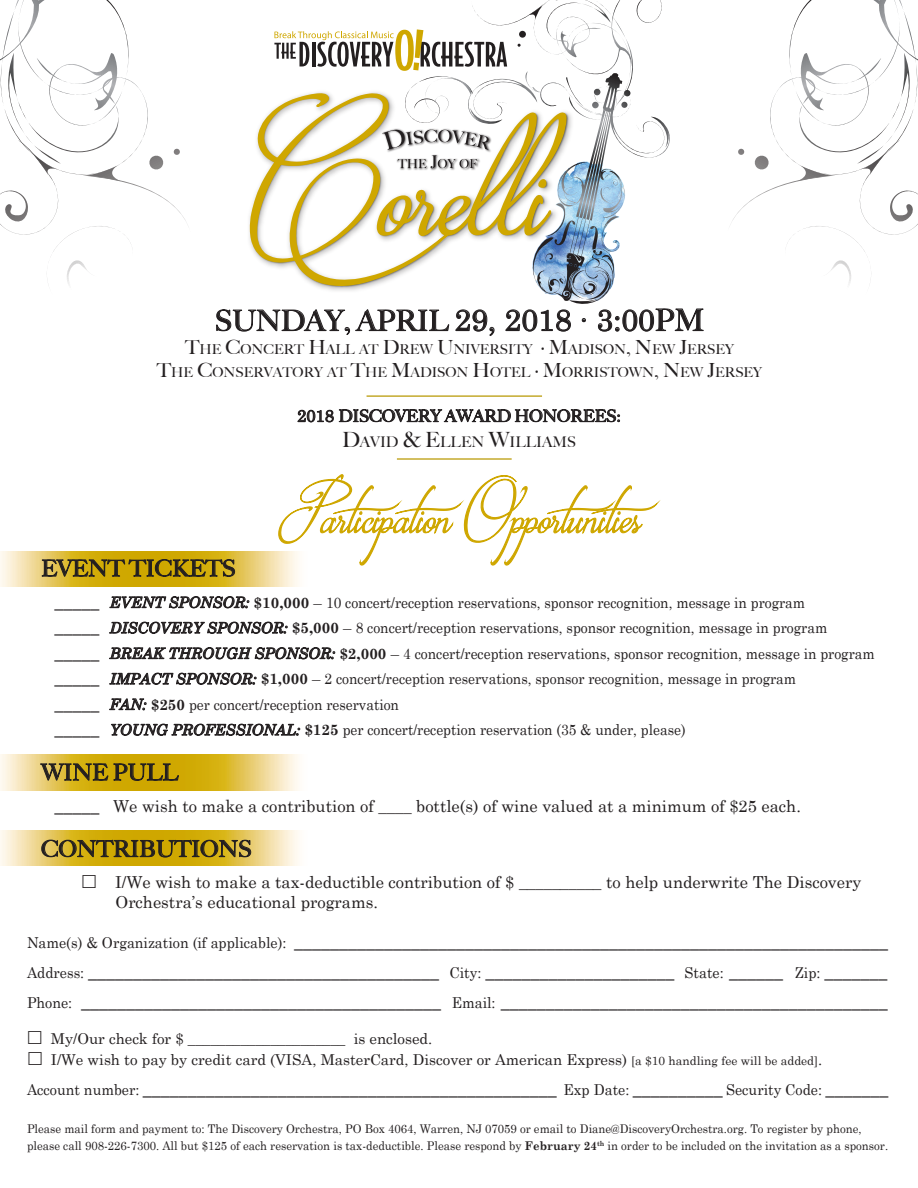
<style>
.page{position:relative;width:918px;height:1188px;background:#fff}
.page>*{position:absolute;margin:0;border:0;box-sizing:border-box;transform-origin:0 0}
.t1{font:73.5px "Brotherhood Script";color:#cfa700}
.t2{font:500 28.5px "Big Caslon";color:#231f20}
.t3{font:500 22.5px "Big Caslon";color:#231f20}
.t4{font:500 18px/30px "Avenir Next Condensed";color:#231f20;text-align:justify}
.t5{font:16.5px/19.8px "Century Schoolbook";color:#231f20}
.t6{font:500 16.5px "Big Caslon";color:#231f20}
.t7{font:15px/25.5px "Century Schoolbook";color:#231f20}
.t8{font:500 14.7px "Big Caslon";color:#231f20}
.t9{font:500 13.65px/23.4px "Big Caslon";color:#231f20;text-align:center}
.t10{font:12px/16.5px "Century Schoolbook";color:#231f20;scale:.95 1}
.s1{font-family:"Century Schoolbook";font-weight:400;font-size:30px}
.s2{font-size:30px}
.s3{font-size:19.5px}
.s4{font-family:"Myriad";font-weight:400;font-size:19.5px}
.s5{font-family:"Century Schoolbook";font-weight:400}
.s6{font-size:21px}
.s7{font-family:"Avenir Next Condensed";font-weight:500;font-size:18px}
.s8{font-style:italic}
.s9{font-weight:700}
.s10{font-family:"Century Schoolbook";font-weight:400;font-size:15px}
.s11{font-size:12px}
</style>
<div class="page">
<svg style="left:0;top:551px;width:278px;height:36px;background:#e1c454"></svg>
<svg style="left:0;top:755px;width:299px;height:35px;background:#e3c65b"></svg>
<svg style="left:0;top:830px;width:299px;height:36px;background:#e4c965"></svg>
<svg style="left:278px;top:458px;width:383px;height:129px"></svg>
<svg style="left:216px;top:0;width:488px;height:336px"></svg>
<svg style="left:41px;top:559px;width:194px;height:18px;background:#9f8316"></svg>
<svg style="left:110px;top:596px;width:139px;height:13px"></svg>
<svg style="left:109px;top:621px;width:179px;height:13px"></svg>
<svg style="left:109px;top:647px;width:226px;height:13px"></svg>
<svg style="left:109px;top:672px;width:148px;height:13px"></svg>
<svg style="left:109px;top:698px;width:38px;height:13px"></svg>
<svg style="left:111px;top:723px;width:189px;height:13px"></svg>
<svg style="left:40px;top:762px;width:139px;height:20px;background:#a78a18"></svg>
<svg style="left:41px;top:839px;width:210px;height:19px;background:#a4881a"></svg>
<svg style="left:298px;top:409px;width:322px;height:13px"></svg>
<svg style="left:732px;top:0;width:186px;height:285px"></svg>
<svg style="left:0;top:0;width:186px;height:286px"></svg>
<hr style="left:367px;top:395px;width:175px;height:2px;background:#c4aa2d">
<hr style="left:397px;top:458px;width:115px;height:2px;background:#c4aa2d">
<h2 class="t2" style="left:215px;top:297px;width:491px">SUNDAY, APRIL <span class="s1">29, 2018 ∙ 3:00</span><span class="s2">PM</span></h2>
<p class="t9" style="left:157px;top:337px;width:607px"><span class="s3">T</span>HE <span class="s3">C</span>ONCERT <span class="s3">H</span>ALL AT <span class="s3">D</span>REW <span class="s3">U</span>NIVERSITY <span class="s4">·</span> <span class="s3">M</span>ADISON<span class="s3">, N</span>EW <span class="s3">J</span>ERSEY<br><span class="s3">T</span>HE <span class="s3">C</span>ONSERVATORY AT <span class="s3">T</span>HE <span class="s3">M</span>ADISON <span class="s3">H</span>OTEL <span class="s4">·</span> <span class="s3">M</span>ORRISTOWN<span class="s3">, N</span>EW <span class="s3">J</span>ERSEY</p>
<p class="t6" style="left:297px;top:402px;width:325px"><span class="s5">2018</span> DISCOVERY AWARD HONOREES:</p>
<p class="t8" style="left:342px;top:430px;width:235px"><span class="s6">D</span>AVID <span class="s6">&amp; E</span>LLEN <span class="s6">W</span>ILLIAMS</p>
<h1 class="t1" style="left:279px;top:466px;width:393px">Participation Opportunities</h1>
<h3 class="t3" style="left:41px;top:550px;width:196px">EVENT TICKETS</h3>
<p class="t7" style="left:54px;top:589px;width:822px"><span class="s7">_____</span> <span class="s8">EVENT SPONSOR:</span> <span class="s9">$10,000</span> – 10 concert/reception reservations, sponsor recognition, message in program<br><span class="s7">_____</span> <span class="s8">DISCOVERY SPONSOR:</span> <span class="s9">$5,000</span> – 8 concert/reception reservations, sponsor recognition, message in program <span class="s7">_____</span> <span class="s8">BREAK THROUGH SPONSOR:</span> <span class="s9">$2,000</span> – 4 concert/reception reservations, sponsor recognition, message in program <span class="s7">_____</span> <span class="s8">IMPACT SPONSOR:</span> <span class="s9">$1,000</span> – 2 concert/reception reservations, sponsor recognition, message in program<br><span class="s7">_____</span> <span class="s8">FAN:</span> <span class="s9">$250</span> per concert/reception reservation<br><span class="s7">_____</span> <span class="s8">YOUNG PROFESSIONAL:</span> <span class="s9">$125</span> per concert/reception reservation (35 &amp; under, please)</p>
<h3 class="t3" style="left:41px;top:754px;width:139px">WINE PULL</h3>
<p class="t5" style="left:54px;top:795px;width:748px"><span class="s7">_____</span> We wish to make a contribution of ____ bottle(s) of wine valued at a minimum of $25 each.</p>
<h3 class="t3" style="left:41px;top:830px;width:212px">CONTRIBUTIONS</h3>
<p class="t5" style="left:115px;top:872px;width:748px">I/We wish to make a tax-deductible contribution of $ __________ to help underwrite The Discovery<br>Orchestra’s educational programs.</p>
<p class="t4" style="left:27px;top:926px;width:863px"><span class="s10">Name(s) &amp; Organization (if applicable):</span> __________________________________________________________________ <span class="s10">Address:</span> _______________________________________ <span class="s10">City:</span> _____________________ <span class="s10">State:</span> ______ <span class="s10">Zip:</span> _______ <span class="s10">Phone:</span> ________________________________________ <span class="s10">Email:</span> ___________________________________________</p>
<p class="t7" style="left:51px;top:1027px;width:773px;line-height:21.6px">My/Our check for $ _____________________ is enclosed.<br>I/We wish to pay by credit card (VISA, MasterCard, Discover or American Express) <span class="s11">[a $10 handling fee will be added]</span>.</p>
<p class="t4" style="left:27px;top:1074px;width:863px"><span class="s10">Account number:</span> ______________________________________________ <span class="s10">Exp Date:</span> __________ <span class="s10">Security Code:</span> _______</p>
<p class="t10" style="left:27px;top:1120px;width:908px">Please mail form and payment to: The Discovery Orchestra, PO Box 4064, Warren, NJ 07059 or email to Diane@DiscoveryOrchestra.org. To register by phone, please call 908-226-7300. All but $125 of each reservation is tax-deductible. Please respond by <span class="s9">February 24</span><sup>th</sup> in order to be included on the invitation as a sponsor.</p>
</div>
